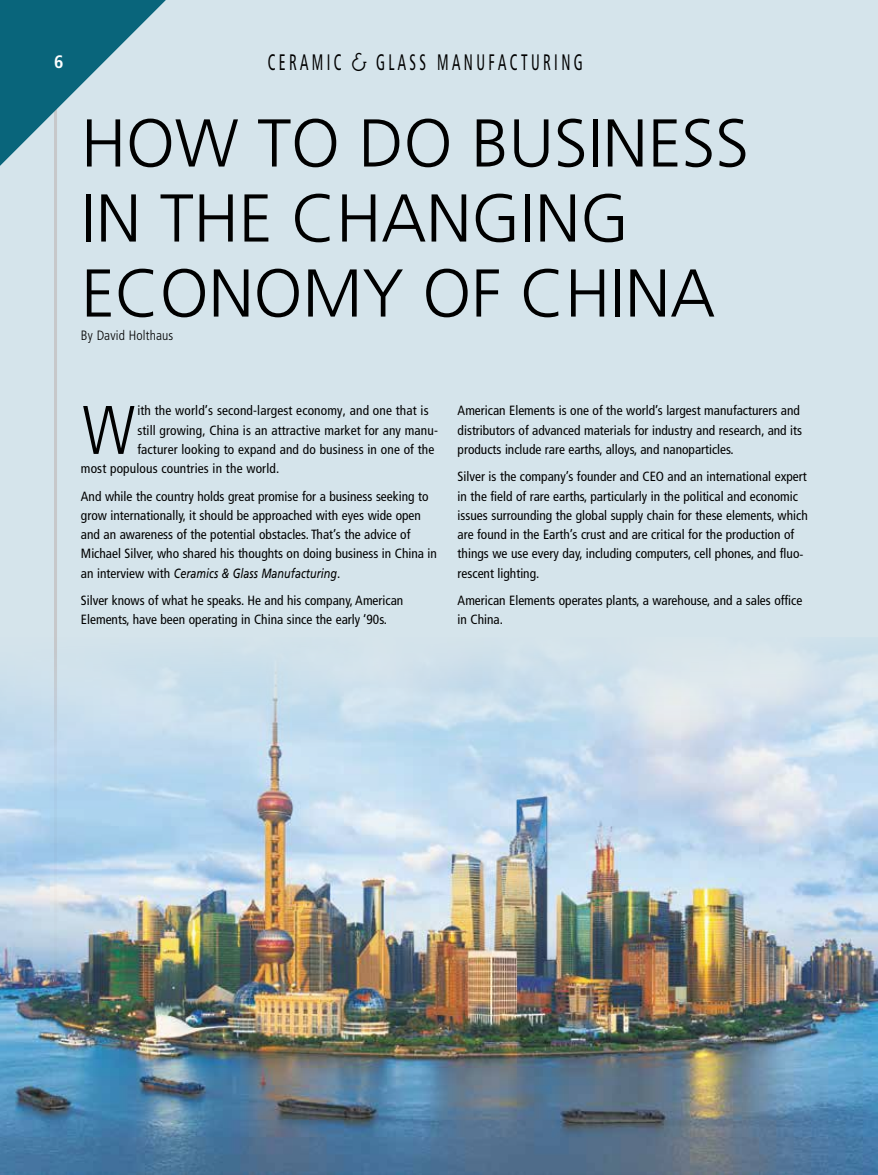
<style>
.page{position:relative;width:878px;height:1175px;background:#fff}
.page>*{position:absolute;margin:0;border:0;box-sizing:border-box;transform-origin:0 0}
.t1{font:69px "Humanist 777 BT Light Condensed B";color:#000}
.t2{font:300 67.5px/75px "Frutiger";color:#000}
.t3{font:22.5px "Humanist 777 BT Roman Condensed B";letter-spacing:.23em;color:#000;scale:.67 1}
.t4{font:700 condensed 18px "Frutiger";color:#fff}
.t5{font:300 condensed 13.5px "Frutiger";letter-spacing:.01em;color:#000}
.t6{font:condensed 13.35px/19.4px "Frutiger";color:#000}
.s1{font-family:"OPTI Design";font-weight:500;font-size:24px}
.s2{font-style:italic;font-stretch:normal}
</style>
<div class="page">
<div style="left:0;top:0;width:878px;height:1174px;background:#d5e4eb"></div>
<svg style="left:0;top:0;width:166px;height:179px"></svg>
<img style="left:0;top:637px;width:878px;height:537px">
<h3 class="t4" style="left:54px;top:51px;width:11px">6</h3>
<h3 class="t3" style="left:268px;top:48px;width:472px">CERAMIC <span class="s1">&amp;</span> GLASS MANUFACTURING</h3>
<h2 class="t2" style="left:81px;top:107px;width:669px">HOW TO DO BUSINESS<br>IN THE CHANGING<br>ECONOMY OF CHINA</h2>
<p class="t5" style="left:81px;top:327px;width:94px">By David Holthaus</p>
<h1 class="t1" style="left:81px;top:387px;width:57px">W</h1>
<p class="t6" style="left:137px;top:401px;width:293px">ith the world’s second-largest economy, and one that is</p>
<p class="t6" style="left:137px;top:420px;width:302px">still growing, China is an attractive market for any manu-</p>
<p class="t6" style="left:137px;top:440px;width:298px">facturer looking to expand and do business in one of the</p>
<p class="t6" style="left:81px;top:459px;width:200px">most populous countries in the world.</p>
<p class="t6" style="left:81px;top:486px;width:357px">And while the country holds great promise for a business seeking to grow internationally, it should be approached with eyes wide open and an awareness of the potential obstacles. That’s the advice of Michael Silver, who shared his thoughts on doing business in China in an interview with <span class="s2">Ceramics &amp; Glass Manufacturing</span>.</p>
<p class="t6" style="left:81px;top:591px;width:324px">Silver knows of what he speaks. He and his company, American<br>Elements, have been operating in China since the early ‘90s.</p>
<p class="t6" style="left:457px;top:401px;width:346px">American Elements is one of the world’s largest manufacturers and distributors of advanced materials for industry and research, and its products include rare earths, alloys, and nanoparticles.</p>
<p class="t6" style="left:457px;top:467px;width:352px">Silver is the company’s founder and CEO and an international expert in the field of rare earths, particularly in the political and economic issues surrounding the global supply chain for these elements, which are found in the Earth’s crust and are critical for the production of things we use every day, including computers, cell phones, and fluo&shy;rescent lighting.</p>
<p class="t6" style="left:457px;top:591px;width:346px">American Elements operates plants, a warehouse, and a sales office in China.</p>
</div>
